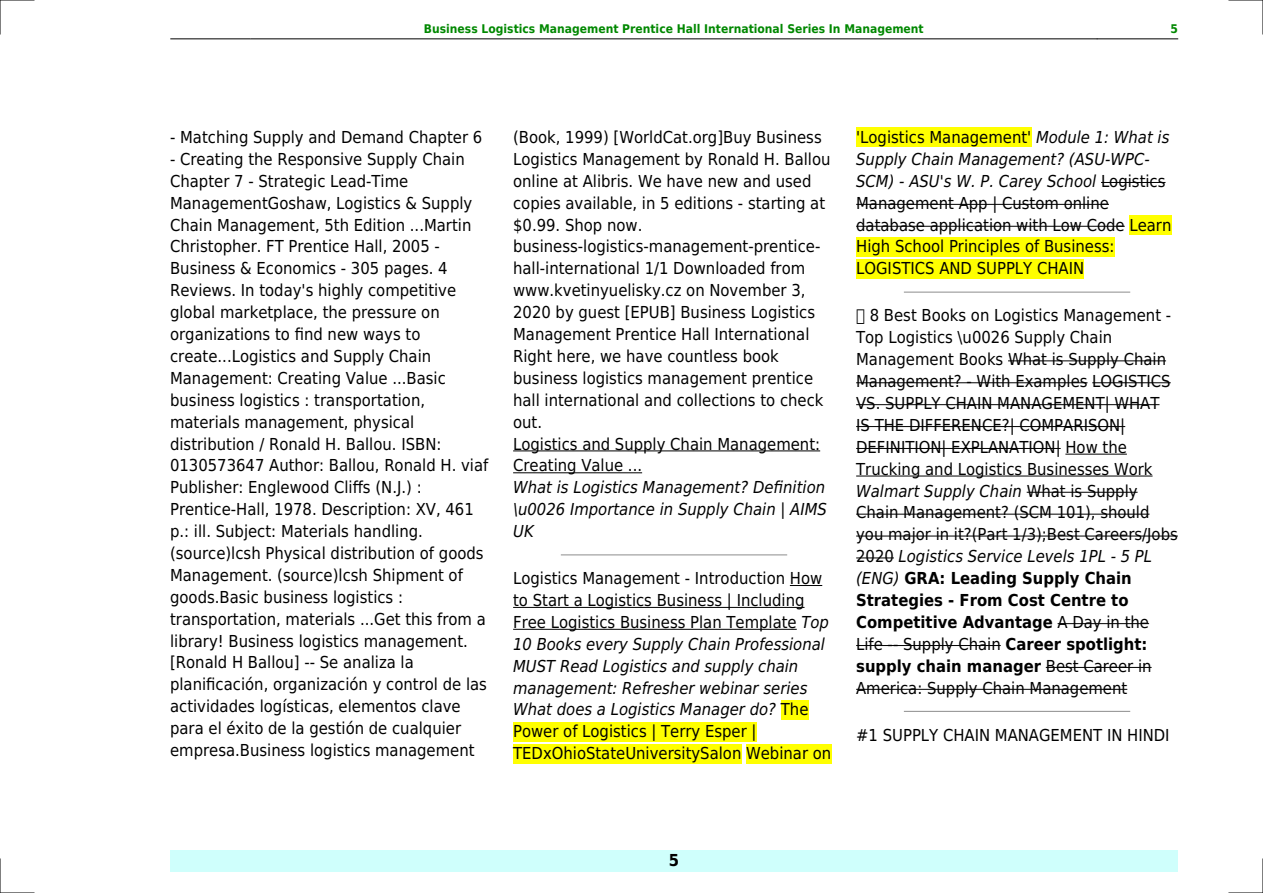
<style>
.page{position:relative;width:1263px;height:893px;background:#fff}
.page>*{position:absolute;margin:0;border:0;box-sizing:border-box;transform-origin:0 0}
.t1{font:16.5px/21.9px "DejaVu Sans Condensed";color:#000}
.t2{font:italic 16.5px/21.9px "DejaVu Sans Condensed";color:#000;text-align:justify}
.t3{font:700 16.5px "DejaVu Sans Condensed";color:#000}
.t4{font:700 12px "DejaVu Sans Condensed";color:#080}
.s1{font-style:italic}
.s2{font-weight:700}
</style>
<div class="page">
<hr style="left:170px;top:39px;width:80px;height:1px;background:#000">
<hr style="left:251px;top:39px;width:846px;height:1px;background:#000">
<hr style="left:1097px;top:39px;width:81px;height:1px;background:#000">
<div style="left:170px;top:850px;width:1008px;height:22px;background:#cffffc"></div>
<hr style="left:513px;top:451px;width:307px;height:1px;background:#000">
<hr style="left:513px;top:472px;width:129px;height:1px;background:#000">
<hr style="left:561px;top:554px;width:226px;height:1px;background:#999">
<hr style="left:790px;top:585px;width:32px;height:1px;background:#000">
<hr style="left:513px;top:607px;width:291px;height:1px;background:#000">
<hr style="left:513px;top:629px;width:284px;height:1px;background:#000">
<div style="left:781px;top:700px;width:27px;height:19px;background:#ff0"></div>
<div style="left:513px;top:722px;width:244px;height:19px;background:#ff0"></div>
<div style="left:513px;top:744px;width:228px;height:19px;background:#ff0"></div>
<div style="left:746px;top:744px;width:85px;height:19px;background:#ff0"></div>
<div style="left:856px;top:128px;width:175px;height:19px;background:#ff0"></div>
<hr style="left:1101px;top:182px;width:64px;height:1px;background:#000">
<hr style="left:856px;top:204px;width:253px;height:1px;background:#000">
<hr style="left:856px;top:226px;width:269px;height:1px;background:#000">
<div style="left:1129px;top:215px;width:42px;height:19px;background:#ff0"></div>
<div style="left:856px;top:237px;width:258px;height:19px;background:#ff0"></div>
<div style="left:856px;top:259px;width:228px;height:19px;background:#ff0"></div>
<hr style="left:904px;top:292px;width:226px;height:1px;background:#999">
<hr style="left:1008px;top:360px;width:158px;height:1px;background:#000">
<hr style="left:856px;top:382px;width:231px;height:1px;background:#000">
<hr style="left:1092px;top:382px;width:79px;height:1px;background:#000">
<hr style="left:856px;top:404px;width:303px;height:1px;background:#000">
<hr style="left:856px;top:426px;width:269px;height:1px;background:#000">
<hr style="left:856px;top:448px;width:205px;height:1px;background:#000">
<hr style="left:1065px;top:454px;width:62px;height:1px;background:#000">
<hr style="left:856px;top:476px;width:296px;height:1px;background:#000">
<hr style="left:1027px;top:492px;width:110px;height:1px;background:#000">
<hr style="left:856px;top:514px;width:293px;height:1px;background:#000">
<hr style="left:856px;top:536px;width:322px;height:1px;background:#000">
<hr style="left:856px;top:557px;width:38px;height:1px;background:#000">
<hr style="left:1057px;top:623px;width:92px;height:1px;background:#000">
<hr style="left:856px;top:645px;width:145px;height:1px;background:#000">
<hr style="left:1046px;top:667px;width:105px;height:1px;background:#000">
<hr style="left:856px;top:689px;width:271px;height:1px;background:#000">
<hr style="left:904px;top:711px;width:226px;height:1px;background:#999">
<hr style="left:0;top:0;width:34px;height:1px;background:#000">
<hr style="left:1229px;top:0;width:34px;height:1px;background:#000">
<hr style="left:0;top:892px;width:34px;height:1px;background:#000">
<hr style="left:1229px;top:892px;width:34px;height:1px;background:#000">
<hr style="left:0;top:0;width:1px;height:34px;background:#000">
<hr style="left:0;top:859px;width:1px;height:34px;background:#000">
<hr style="left:1262px;top:0;width:1px;height:34px;background:#000">
<hr style="left:1262px;top:859px;width:1px;height:34px;background:#000">
<p class="t4" style="left:424px;top:21px;width:501px">Business Logistics Management Prentice Hall International Series In Management</p>
<p class="t4" style="left:1170px;top:21px;width:9px">5</p>
<p class="t1" style="left:170px;top:126px;width:314px">- Matching Supply and Demand Chapter 6</p>
<p class="t1" style="left:170px;top:148px;width:320px">- Creating the Responsive Supply Chain Chapter 7 - Strategic Lead-Time ManagementGoshaw, Logistics &amp; Supply Chain Management, 5th Edition ...Martin Christopher. FT Prentice Hall, 2005 - Business &amp; Economics - 305 pages. 4<br>Reviews. In today's highly competitive global marketplace, the pressure on organizations to find new ways to create...Logistics and Supply Chain Management: Creating Value ...Basic business logistics : transportation, materials management, physical distribution / Ronald H. Ballou. ISBN:<br>0130573647 Author: Ballou, Ronald H. viaf Publisher: Englewood Cliffs (N.J.) :<br>Prentice-Hall, 1978. Description: XV, 461 p.: ill. Subject: Materials handling. (source)lcsh Physical distribution of goods Management. (source)lcsh Shipment of goods.Basic business logistics : transportation, materials ...Get this from a library! Business logistics management. [Ronald H Ballou] -- Se analiza la planificación, organización y control de las actividades logísticas, elementos clave para el éxito de la gestión de cualquier empresa.Business logistics management</p>
<p class="t1" style="left:513px;top:126px;width:319px">(Book, 1999) [WorldCat.org]Buy Business Logistics Management by Ronald H. Ballou online at Alibris. We have new and used copies available, in 5 editions - starting at $0.99. Shop now. business-logistics-management-prentice&shy;hall-international 1/1 Downloaded from www.kvetinyuelisky.cz on November 3, 2020 by guest [EPUB] Business Logistics Management Prentice Hall International Right here, we have countless book business logistics management prentice hall international and collections to check out.<br>Logistics and Supply Chain Management:<br>Creating Value ...</p>
<p class="t2" style="left:513px;top:477px;width:315px">What is Logistics Management? Definition \u0026 Importance in Supply Chain | AIMS UK</p>
<p class="t1" style="left:513px;top:567px;width:320px">Logistics Management - Introduction How to Start a Logistics Business | Including Free Logistics Business Plan Template <span class="s1">Top 10 Books every Supply Chain Professional MUST Read Logistics and supply chain management: Refresher webinar series What does a Logistics Manager do?</span> The Power of Logistics | Terry Esper | TEDxOhioStateUniversitySalon Webinar on</p>
<p class="t1" style="left:856px;top:126px;width:317px">'Logistics Management' <span class="s1">Module 1: What is Supply Chain Management? (ASU-WPC-SCM) - ASU's W. P. Carey School</span> Logistics Management App | Custom online database application with Low Code Learn High School Principles of Business:<br>LOGISTICS AND SUPPLY CHAIN</p>
<p class="t1" style="left:856px;top:305px;width:323px;text-indent:14px">8 Best Books on Logistics Management - Top Logistics \u0026 Supply Chain Management Books What is Supply Chain Management? - With Examples LOGISTICS VS. SUPPLY CHAIN MANAGEMENT| WHAT<br>IS THE DIFFERENCE?| COMPARISON| DEFINITION| EXPLANATION| How the Trucking and Logistics Businesses Work <span class="s1">Walmart Supply Chain</span> What is Supply Chain Management? (SCM 101), should you major in it?(Part 1/3);Best Careers/Jobs 2020 <span class="s1">Logistics Service Levels 1PL - 5 PL (ENG)</span> <span class="s2">GRA: Leading Supply Chain Strategies - From Cost Centre to Competitive Advantage</span> A Day in the Life -- Supply Chain <span class="s2">Career spotlight: supply chain manager</span> Best Career in America: Supply Chain Management</p>
<p class="t1" style="left:856px;top:724px;width:315px">#1 SUPPLY CHAIN MANAGEMENT IN HINDI</p>
<p class="t3" style="left:669px;top:851px;width:12px">5</p>
</div>
